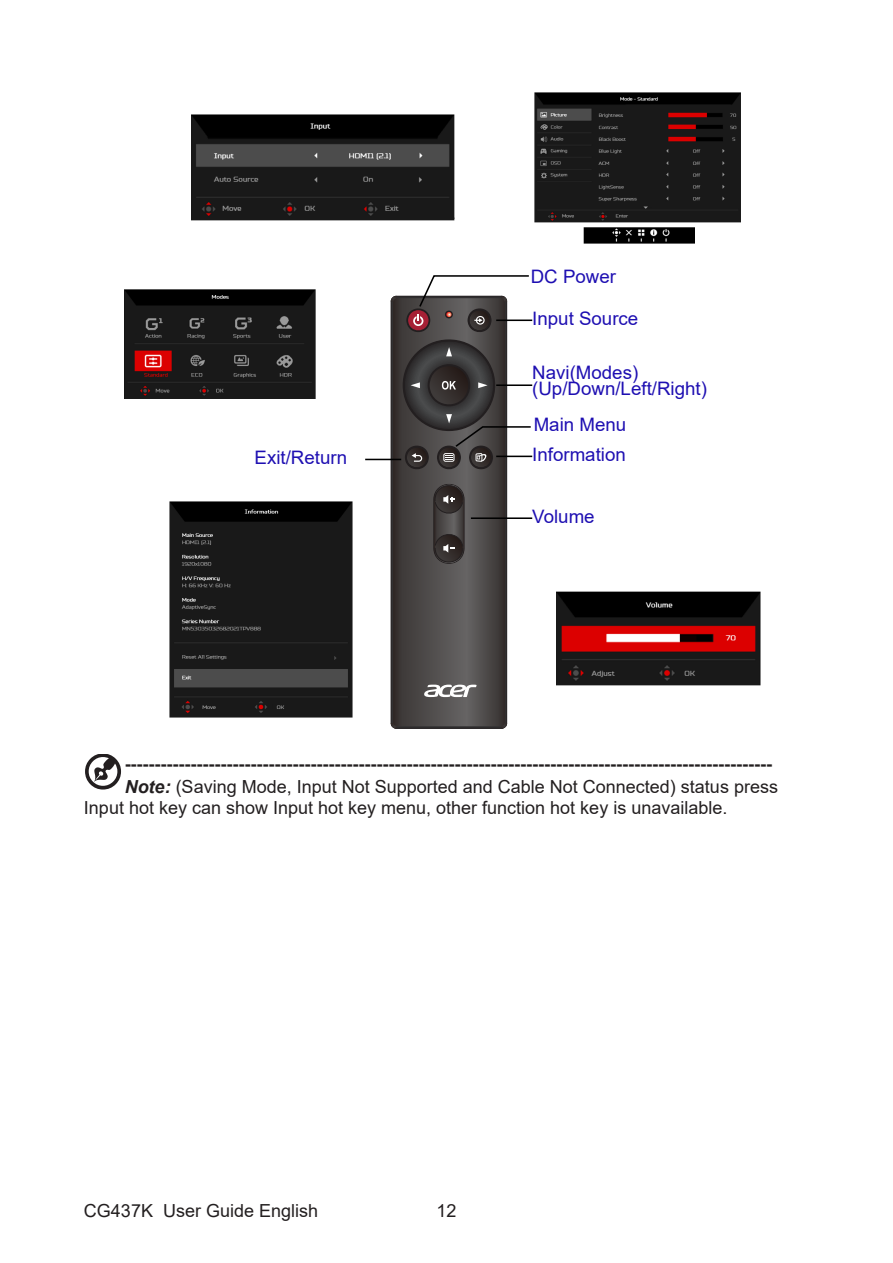
<style>
.page{position:relative;width:893px;height:1263px;background:#fff}
.page>*{position:absolute;margin:0;border:0;box-sizing:border-box;transform-origin:0 0}
.t1{font:18.6px/16px "Arial";color:#1e0fb2}
.Body{font:18px "Arial";color:#231f20}
.Body-2{font:700 18px "Arial";color:#231f20}
.s1{font-weight:700;font-style:italic}
</style>
<div class="page">
<img style="left:557px;top:591px;width:204px;height:94px">
<img style="left:170px;top:501px;width:182px;height:217px">
<img style="left:124px;top:289px;width:192px;height:109px">
<img style="left:191px;top:115px;width:264px;height:106px">
<img style="left:535px;top:92px;width:206px;height:152px">
<svg style="left:393px;top:298px;width:112px;height:428px;background:#4a4746"></svg>
<svg style="left:501px;top:723px;width:6px;height:6px"></svg>
<svg style="left:391px;top:296px;width:6px;height:6px"></svg>
<svg style="left:391px;top:723px;width:5px;height:6px"></svg>
<svg style="left:423px;top:685px;width:54px;height:12px"></svg>
<svg style="left:433px;top:479px;width:32px;height:90px;background:#454040"></svg>
<svg style="left:403px;top:275px;width:129px;height:198px"></svg>
<hr style="left:496px;top:319px;width:36px;height:2px;background:#000">
<hr style="left:496px;top:456px;width:36px;height:1px;background:#000">
<hr style="left:471px;top:517px;width:61px;height:2px;background:#000">
<hr style="left:365px;top:459px;width:36px;height:1px;background:#000">
<hr style="left:496px;top:384px;width:36px;height:2px;background:#000">
<svg style="left:85px;top:754px;width:36px;height:36px"></svg>
<p class="t1" style="left:531px;top:268px;width:87px">DC Power</p>
<p class="t1" style="left:532px;top:310px;width:108px">Input Source</p>
<p class="t1" style="left:532px;top:364px;width:176px">Navi(Modes) (Up/Down/Left/Right)</p>
<p class="t1" style="left:255px;top:449px;width:94px">Exit/Return</p>
<p class="t1" style="left:534px;top:416px;width:94px">Main Menu</p>
<p class="t1" style="left:532px;top:446px;width:95px">Information</p>
<p class="t1" style="left:532px;top:508px;width:64px">Volume</p>
<p class="Body-2" style="left:125px;top:751px;width:649px">‑-----------------------------------------------------------------------------------------------------------</p>
<p class="Body" style="left:125px;top:774px;width:655px"><span class="s1">Note:</span> (Saving Mode, Input Not Supported and Cable Not Connected) status press</p>
<p class="Body" style="left:84px;top:796px;width:645px">Input hot key can show Input hot key menu, other function hot key is unavailable.</p>
<p class="Body" style="left:84px;top:1198px;width:236px">CG437K User Guide English</p>
<p class="Body" style="left:436px;top:1198px;width:22px">12</p>
</div>
